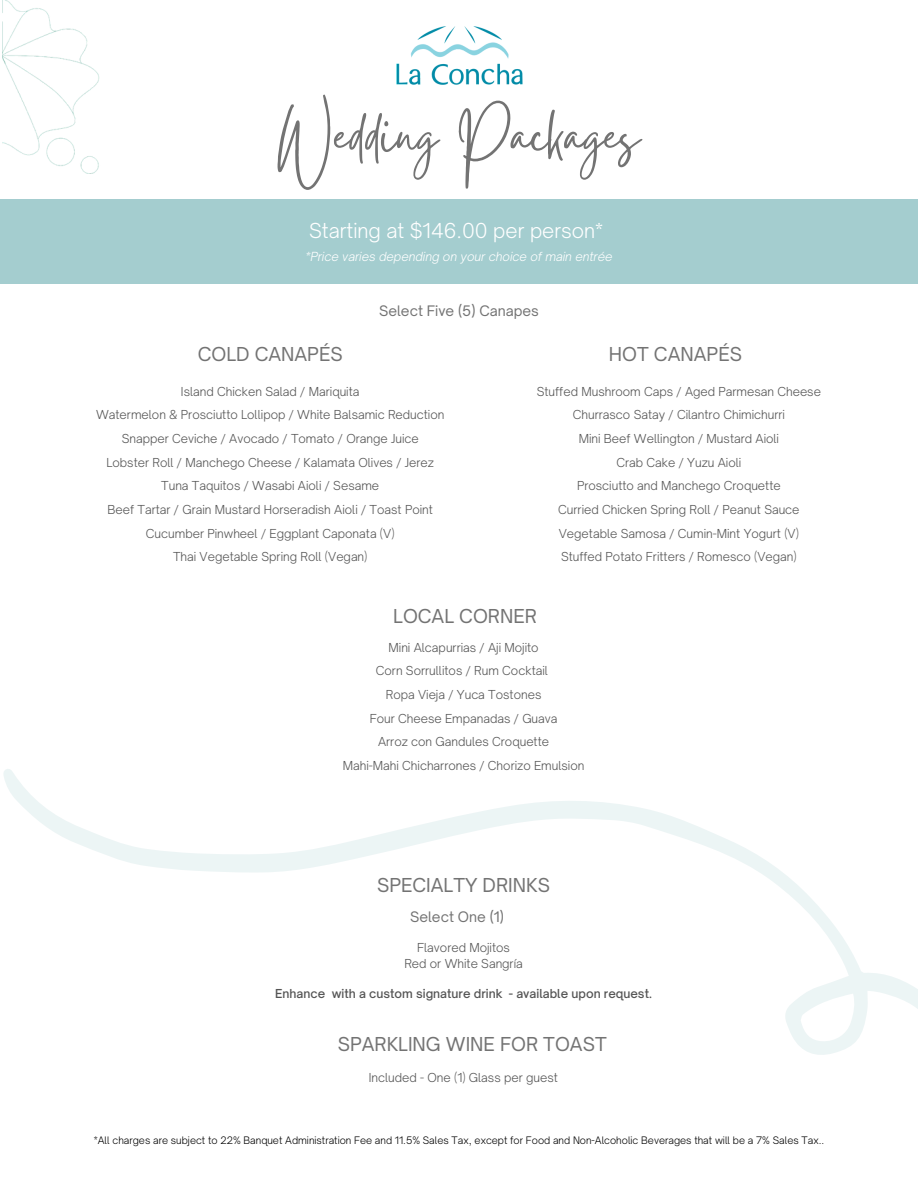
<style>
.page{position:relative;width:918px;height:1188px;background:#fff}
.page>*{position:absolute;margin:0;border:0;box-sizing:border-box;transform-origin:0 0}
.t1{font:70.5px "Gistesy";color:#737373}
.t2{font:300 19.65px "Open Sauce One";color:#fff}
.t3{font:18.3px "Open Sauce One";color:#737373}
.t4{font:13.8px "Open Sauce One";color:#737373}
.t5{font:italic 300 12px "Open Sauce One";color:#fff}
.t6{font:300 11.85px/23.7px "Open Sauce One";color:#545454;text-align:center}
.t7{font:500 11.85px "Open Sauce One";color:#545454}
.t8{font:300 9.9px "Open Sauce One";color:#000}
</style>
<div class="page">
<div style="left:0;top:200px;width:918px;height:84px;background:#a4cdcf"></div>
<img style="left:3px;top:0;width:97px;height:173px">
<img style="left:396px;top:27px;width:126px;height:58px">
<svg style="left:3px;top:769px;width:915px;height:286px"></svg>
<h6 class="t1" style="left:278px;top:86px;width:363px">Wedding Packages</h6>
<h4 class="t2" style="left:309px;top:218px;width:296px">Starting at $146.00 per person*</h4>
<p class="t5" style="left:305px;top:249px;width:309px">*Price varies depending on your choice of main entrée</p>
<h5 class="t4" style="left:379px;top:303px;width:161px">Select Five (5) Canapes</h5>
<h2 class="t3" style="left:198px;top:343px;width:146px">COLD CANAPÉS</h2>
<h6 class="t3" style="left:609px;top:343px;width:135px">HOT CANAPÉS</h6>
<h1 class="t6" style="left:96px;top:379px;width:350px">Island Chicken Salad / Mariquita<br>Watermelon &amp; Prosciutto Lollipop / White Balsamic Reduction Snapper Ceviche / Avocado / Tomato / Orange Juice<br>Lobster Roll / Manchego Cheese / Kalamata Olives / Jerez Tuna Taquitos / Wasabi Aioli / Sesame<br>Beef Tartar / Grain Mustard Horseradish Aioli / Toast Point Cucumber Pinwheel / Eggplant Caponata (V)<br>Thai Vegetable Spring Roll (Vegan)</h1>
<h3 class="t6" style="left:537px;top:379px;width:286px">Stuffed Mushroom Caps / Aged Parmesan Cheese Churrasco Satay / Cilantro Chimichurri<br>Mini Beef Wellington / Mustard Aioli<br>Crab Cake / Yuzu Aioli<br>Prosciutto and Manchego Croquette<br>Curried Chicken Spring Roll / Peanut Sauce Vegetable Samosa / Cumin-Mint Yogurt (V)<br>Stuffed Potato Fritters / Romesco (Vegan)</h3>
<h6 class="t3" style="left:393px;top:605px;width:145px">LOCAL CORNER</h6>
<h6 class="t6" style="left:343px;top:635px;width:243px">Mini Alcapurrias / Aji Mojito<br>Corn Sorrullitos / Rum Cocktail<br>Ropa Vieja / Yuca Tostones<br>Four Cheese Empanadas / Guava<br>Arroz con Gandules Croquette<br>Mahi-Mahi Chicharrones / Chorizo Emulsion</h6>
<h2 class="t3" style="left:377px;top:874px;width:175px">SPECIALTY DRINKS</h2>
<h6 class="t4" style="left:410px;top:908px;width:95px">Select One (1)</h6>
<h2 class="t6" style="left:404px;top:940px;width:120px;line-height:15.8px">Flavored Mojitos<br>Red or White Sangría</h2>
<h2 class="t7" style="left:275px;top:986px;width:378px">Enhance with a custom signature drink - available upon request.</h2>
<h4 class="t3" style="left:338px;top:1033px;width:271px">SPARKLING WINE FOR TOAST</h4>
<h6 class="t6" style="left:369px;top:1066px;width:191px">Included - One (1) Glass per guest</h6>
<h2 class="t8" style="left:94px;top:1135px;width:732px">*All charges are subject to 22% Banquet Administration Fee and 11.5% Sales Tax, except for Food and Non-Alcoholic Beverages that will be a 7% Sales Tax..</h2>
</div>
